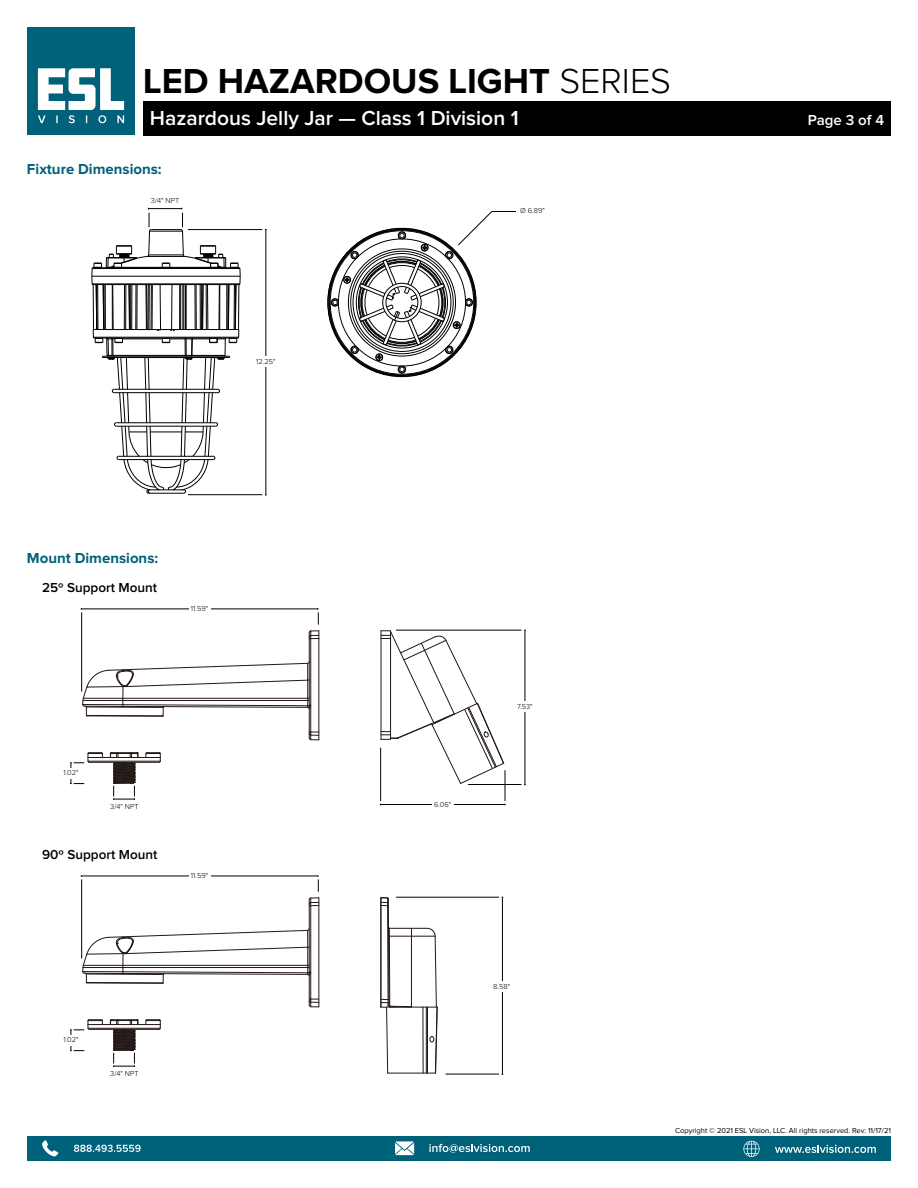
<style>
.page{position:relative;width:918px;height:1188px;background:#fff}
.page>*{position:absolute;margin:0;border:0;box-sizing:border-box;transform-origin:0 0}
.t1{font:700 36px "Proxima Nova";color:#000}
.t2{font:600 21px "Proxima Nova";color:#fff}
.t3{font:700 15px "Proxima Nova";color:#00627a}
.t4{font:600 15px "Proxima Nova";color:#fff}
.t5{font:600 13.5px "Proxima Nova";color:#000}
.t6{font:300 7.5px "Proxima Nova";color:#000}
.t7{font:7.5px "Proxima Nova";color:#000}
.s1{font-weight:300}
</style>
<div class="page">
<div style="left:143px;top:101px;width:748px;height:35px;background:#000"></div>
<svg style="left:381px;top:630px;width:124px;height:155px"></svg>
<hr style="left:388px;top:1073px;width:48px;height:1px;background:#221714">
<hr style="left:390px;top:1007px;width:47px;height:1px;background:#221714">
<hr style="left:389px;top:936px;width:46px;height:1px;background:#221714">
<hr style="left:389px;top:928px;width:38px;height:1px;background:#221714">
<hr style="left:422px;top:1007px;width:2px;height:66px;background:#221714">
<svg style="left:380px;top:897px;width:32px;height:177px"></svg>
<svg style="left:426px;top:927px;width:12px;height:147px"></svg>
<hr style="left:318px;top:631px;width:1px;height:109px;background:#221714">
<hr style="left:309px;top:707px;width:1px;height:31px;background:#221714">
<hr style="left:310px;top:639px;width:1px;height:93px;background:#221714">
<hr style="left:309px;top:633px;width:1px;height:73px;background:#221714">
<svg style="left:308px;top:730px;width:11px;height:10px"></svg>
<svg style="left:82px;top:661px;width:230px;height:56px"></svg>
<hr style="left:318px;top:898px;width:1px;height:109px;background:#221714">
<hr style="left:309px;top:974px;width:1px;height:31px;background:#221714">
<hr style="left:310px;top:906px;width:1px;height:93px;background:#221714">
<hr style="left:309px;top:900px;width:1px;height:73px;background:#221714">
<svg style="left:308px;top:998px;width:11px;height:10px"></svg>
<svg style="left:82px;top:928px;width:230px;height:56px"></svg>
<hr style="left:88px;top:757px;width:72px;height:1px;background:#221714">
<hr style="left:88px;top:761px;width:72px;height:1px;background:#221714">
<hr style="left:89px;top:762px;width:70px;height:1px;background:#221714">
<svg style="left:145px;top:752px;width:16px;height:11px"></svg>
<hr style="left:88px;top:1024px;width:72px;height:1px;background:#221714">
<hr style="left:88px;top:1028px;width:72px;height:1px;background:#221714">
<hr style="left:89px;top:1029px;width:70px;height:1px;background:#221714">
<svg style="left:145px;top:1019px;width:16px;height:11px"></svg>
<svg style="left:327px;top:211px;width:189px;height:166px"></svg>
<hr style="left:188px;top:229px;width:74px;height:1px;background:#000">
<hr style="left:396px;top:630px;width:125px;height:1px;background:#000">
<hr style="left:396px;top:897px;width:103px;height:1px;background:#000">
<hr style="left:505px;top:770px;width:1px;height:31px;background:#000">
<hr style="left:81px;top:612px;width:1px;height:80px;background:#000">
<hr style="left:81px;top:879px;width:1px;height:80px;background:#000">
<hr style="left:188px;top:494px;width:74px;height:1px;background:#000">
<hr style="left:468px;top:784px;width:53px;height:1px;background:#000">
<hr style="left:446px;top:1074px;width:53px;height:1px;background:#000">
<hr style="left:380px;top:748px;width:1px;height:53px;background:#000">
<svg style="left:109px;top:752px;width:30px;height:48px"></svg>
<svg style="left:109px;top:1019px;width:30px;height:48px"></svg>
<svg style="left:70px;top:752px;width:33px;height:32px"></svg>
<svg style="left:70px;top:1019px;width:33px;height:32px"></svg>
<hr style="left:266px;top:230px;width:1px;height:265px;background:#000">
<hr style="left:525px;top:630px;width:1px;height:155px;background:#000">
<hr style="left:502px;top:897px;width:1px;height:177px;background:#000">
<hr style="left:380px;top:804px;width:125px;height:1px;background:#000">
<hr style="left:81px;top:609px;width:237px;height:1px;background:#000">
<svg style="left:308px;top:608px;width:11px;height:32px"></svg>
<hr style="left:81px;top:876px;width:237px;height:1px;background:#000">
<svg style="left:308px;top:875px;width:11px;height:32px"></svg>
<div style="left:250px;top:356px;width:32px;height:11px;background:#fff"></div>
<div style="left:509px;top:702px;width:32px;height:10px;background:#fff"></div>
<div style="left:492px;top:981px;width:20px;height:11px;background:#fff"></div>
<div style="left:432px;top:799px;width:22px;height:11px;background:#fff"></div>
<div style="left:189px;top:603px;width:22px;height:11px;background:#fff"></div>
<div style="left:189px;top:870px;width:22px;height:11px;background:#fff"></div>
<div style="left:55px;top:768px;width:32px;height:10px;background:#fff"></div>
<div style="left:55px;top:1035px;width:32px;height:10px;background:#fff"></div>
<div style="left:27px;top:1136px;width:864px;height:25px;background:#00627a"></div>
<svg style="left:27px;top:27px;width:214px;height:467px"></svg>
<svg style="left:42px;top:1140px;width:16px;height:16px"></svg>
<svg style="left:74px;top:1145px;width:67px;height:7px"></svg>
<svg style="left:395px;top:1141px;width:19px;height:14px"></svg>
<svg style="left:429px;top:1144px;width:101px;height:9px"></svg>
<svg style="left:743px;top:1141px;width:17px;height:16px"></svg>
<svg style="left:775px;top:1145px;width:101px;height:8px"></svg>
<h1 class="t1" style="left:143px;top:60px;width:530px">LED HAZARDOUS LIGHT <span class="s1">SERIES</span></h1>
<h2 class="t2" style="left:150px;top:106px;width:370px">Hazardous Jelly Jar — Class 1 Division 1</h2>
<h3 class="t4" style="left:808px;top:112px;width:78px">Page 3 of 4</h3>
<h3 class="t3" style="left:27px;top:160px;width:136px">Fixture Dimensions:</h3>
<p class="t6" style="left:151px;top:196px;width:30px">3/4" NPT</p>
<p class="t6" style="left:256px;top:357px;width:21px">12.25"</p>
<h3 class="t3" style="left:27px;top:549px;width:133px">Mount Dimensions:</h3>
<h3 class="t5" style="left:42px;top:580px;width:117px">25º Support Mount</h3>
<p class="t6" style="left:191px;top:604px;width:19px">11.59"</p>
<p class="t6" style="left:63px;top:769px;width:16px">1.02"</p>
<p class="t6" style="left:110px;top:802px;width:30px">3/4" NPT</p>
<h3 class="t5" style="left:42px;top:847px;width:117px">90º Support Mount</h3>
<p class="t6" style="left:191px;top:871px;width:19px">11.59"</p>
<p class="t6" style="left:63px;top:1036px;width:16px">1.02"</p>
<p class="t6" style="left:110px;top:1069px;width:30px">3/4" NPT</p>
<p class="t6" style="left:520px;top:207px;width:26px">Ø 6.89"</p>
<p class="t6" style="left:434px;top:800px;width:19px">6.06"</p>
<p class="t6" style="left:517px;top:702px;width:17px">7.53"</p>
<p class="t6" style="left:493px;top:982px;width:18px">8.58"</p>
<p class="t7" style="left:675px;top:1126px;width:217px">Copyright © 2021 ESL Vision, LLC. All rights reserved. Rev: 11/17/21</p>
</div>
